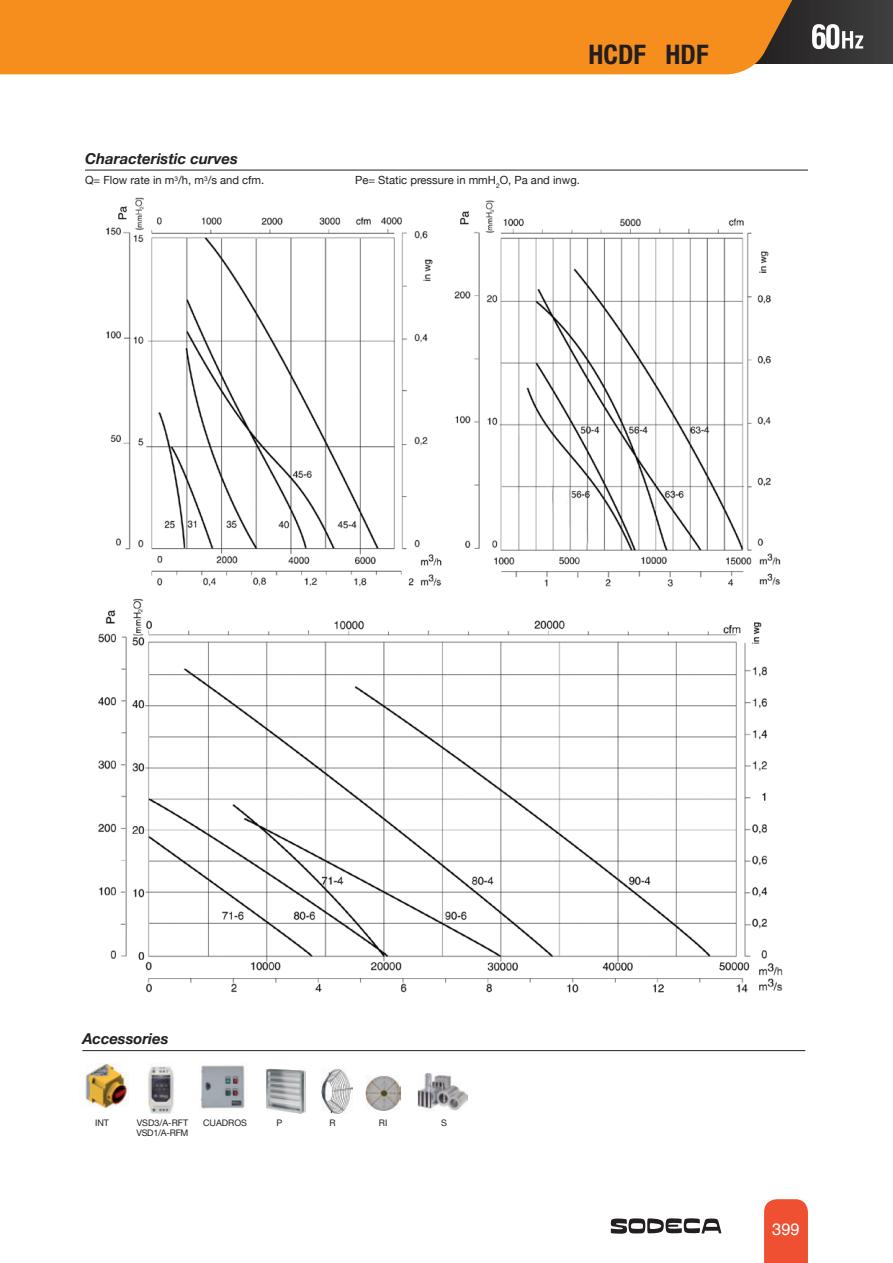
<style>
.page{position:relative;width:893px;height:1263px;background:#fff}
.page>*{position:absolute;margin:0;border:0;box-sizing:border-box;transform-origin:0 0}
.t1{font:700 condensed 27px "Helvetica Neue LT Pro";color:#231f20}
.t2{font:16.5px "Helvetica";color:#fff}
.SUBTITOL{font:italic 700 15px "Helvetica Neue";color:#231f20}
.TEXT_SUBTITOL8PT{font:11.25px "Helvetica Neue";color:#231f20}
.TEXT_SUBTITOL8PT-2{font:9px "Helvetica Neue";color:#231f20}
</style>
<div class="page">
<div style="left:753px;top:0;width:140px;height:64px;background:#3a393a"></div>
<svg style="left:611px;top:1218px;width:110px;height:16px"></svg>
<div style="left:764px;top:1199px;width:44px;height:64px;background:#ef5032"></div>
<div style="left:0;top:0;width:817px;height:74px;background:#f68e1e"></div>
<svg style="left:812px;top:24px;width:51px;height:25px"></svg>
<hr style="left:82px;top:1050px;width:723px;height:1px;background:#231f20">
<img style="left:417px;top:1073px;width:51px;height:38px">
<img style="left:266px;top:1068px;width:40px;height:46px">
<img style="left:366px;top:1076px;width:35px;height:35px">
<img style="left:201px;top:1065px;width:45px;height:44px">
<img style="left:322px;top:1069px;width:31px;height:45px">
<img style="left:148px;top:1066px;width:26px;height:48px">
<img style="left:85px;top:1063px;width:43px;height:46px">
<img style="left:106px;top:197px;width:675px;height:390px">
<hr style="left:85px;top:170px;width:723px;height:1px;background:#231f20">
<img style="left:98px;top:598px;width:685px;height:395px">
<p class="t1" style="left:589px;top:38px;width:121px">HCDF HDF</p>
<p class="SUBTITOL" style="left:85px;top:146px;width:154px">Characteristic curves</p>
<p class="TEXT_SUBTITOL8PT" style="left:85px;top:172px;width:181px">Q= Flow rate in m<sup>3</sup>/h, m<sup>3</sup>/s and cfm.</p>
<p class="TEXT_SUBTITOL8PT" style="left:355px;top:172px;width:226px">Pe= Static pressure in mmH<sub>2</sub>O, Pa and inwg.</p>
<p class="SUBTITOL" style="left:82px;top:1027px;width:88px">Accessories</p>
<p class="TEXT_SUBTITOL8PT-2" style="left:95px;top:1116px;width:15px">INT</p>
<p class="TEXT_SUBTITOL8PT-2" style="left:137px;top:1116px;width:53px">VSD3/A-RFT</p>
<p class="TEXT_SUBTITOL8PT-2" style="left:203px;top:1116px;width:46px">CUADROS</p>
<p class="TEXT_SUBTITOL8PT-2" style="left:277px;top:1116px;width:7px">P</p>
<p class="TEXT_SUBTITOL8PT-2" style="left:329px;top:1116px;width:8px">R</p>
<p class="TEXT_SUBTITOL8PT-2" style="left:379px;top:1116px;width:10px">RI</p>
<p class="TEXT_SUBTITOL8PT-2" style="left:441px;top:1116px;width:7px">S</p>
<p class="TEXT_SUBTITOL8PT-2" style="left:136px;top:1127px;width:54px">VSD1/A-RFM</p>
<h2 class="t2" style="left:772px;top:1216px;width:29px">399</h2>
</div>
